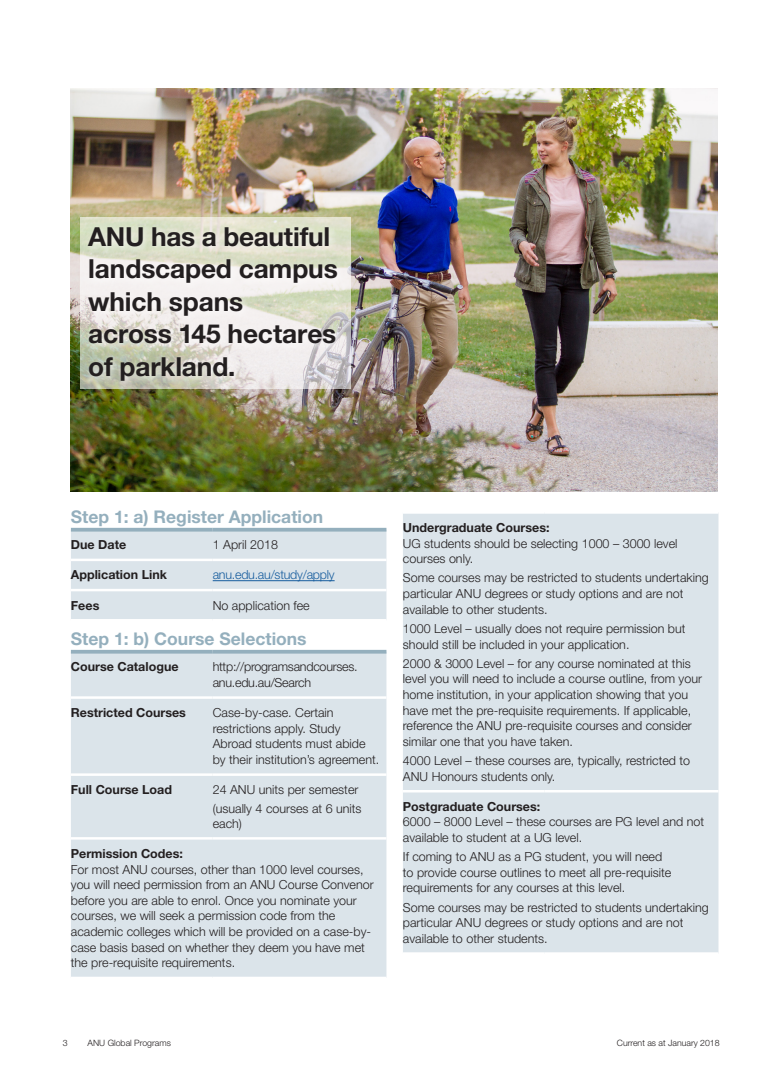
<style>
.page{position:relative;width:780px;height:1088px;background:#fff}
.page>*{position:absolute;margin:0;border:0;box-sizing:border-box;transform-origin:0 0}
.Quote_Text_-_large{font:700 26.25px/32.5px "Helvetica Neue LT Std";letter-spacing:-.005em;color:#231f20}
.Sub_Heading_2{font:700 17.5px "Helvetica Neue LT Std";color:#94afbd}
.Body_Copy_10pt{font:700 17.5px "Helvetica Neue LT Std";color:#94afbd}
.Body_Copy_10pt-2{font:300 12.5px/15.6px "Helvetica Neue LT Std";color:#231f20}
.Body_Copy_10pt-3{font:700 12.5px "Helvetica Neue LT Std";color:#231f20}
.Body_Copy_10pt-4{font:300 12.5px/15.6px "Helvetica Neue LT Std";letter-spacing:-.02em;color:#231f20}
.Body_Copy_10pt-5{font:300 12.5px "Helvetica Neue LT Std";letter-spacing:-.02em;color:#175d9e}
.Description_text_-_L{font:300 8.75px "Helvetica Neue LT Std";color:#231f20}
.s1{font-weight:700}
</style>
<div class="page">
<img style="left:71px;top:89px;width:646px;height:402px">
<div style="left:403px;top:514px;width:315px;height:438px;background:#dbe4ea"></div>
<hr style="left:403px;top:790px;width:141px;height:2px;background:#fff">
<hr style="left:544px;top:790px;width:174px;height:2px;background:#fff">
<svg style="left:80px;top:217px;width:270px;height:172px;background:#dbdbcc"></svg>
<div style="left:71px;top:531px;width:315px;height:88px;background:#dbe4ea"></div>
<hr style="left:71px;top:528px;width:142px;height:3px;background:#94afbd">
<hr style="left:213px;top:528px;width:173px;height:3px;background:#94afbd">
<hr style="left:71px;top:559px;width:142px;height:2px;background:#fff">
<hr style="left:213px;top:559px;width:173px;height:2px;background:#fff">
<hr style="left:71px;top:589px;width:142px;height:2px;background:#fff">
<hr style="left:213px;top:589px;width:173px;height:2px;background:#fff">
<hr style="left:213px;top:580px;width:121px;height:1px;background:#175d9e">
<div style="left:71px;top:653px;width:315px;height:324px;background:#dbe4ea"></div>
<hr style="left:71px;top:650px;width:142px;height:3px;background:#94afbd">
<hr style="left:213px;top:650px;width:173px;height:3px;background:#94afbd">
<hr style="left:71px;top:696px;width:142px;height:3px;background:#fff">
<hr style="left:213px;top:696px;width:173px;height:3px;background:#fff">
<hr style="left:71px;top:773px;width:142px;height:3px;background:#fff">
<hr style="left:213px;top:773px;width:173px;height:3px;background:#fff">
<hr style="left:71px;top:837px;width:142px;height:2px;background:#fff">
<hr style="left:213px;top:837px;width:173px;height:2px;background:#fff">
<div style="left:85px;top:222px;width:261px;height:168px;background:#fff;opacity:.75"></div>
<p class="Quote_Text_-_large" style="left:88px;top:219px;width:251px">ANU has a beautiful landscaped campus which spans<br>across 145 hectares of parkland.</p>
<p class="Sub_Heading_2" style="left:71px;top:506px;width:254px">Step 1: a) Register Application</p>
<p class="Body_Copy_10pt-3" style="left:71px;top:537px;width:57px">Due Date</p>
<p class="Body_Copy_10pt-2" style="left:213px;top:537px;width:67px">1 April 2018</p>
<p class="Body_Copy_10pt-3" style="left:71px;top:567px;width:98px">Application Link</p>
<p class="Body_Copy_10pt-5" style="left:213px;top:567px;width:123px">anu.edu.au/study/apply</p>
<p class="Body_Copy_10pt-3" style="left:71px;top:597px;width:30px">Fees</p>
<p class="Body_Copy_10pt-2" style="left:213px;top:597px;width:99px">No application fee</p>
<p class="Body_Copy_10pt" style="left:71px;top:628px;width:237px">Step 1: b) Course Selections</p>
<p class="Body_Copy_10pt-3" style="left:71px;top:659px;width:109px">Course Catalogue</p>
<p class="Body_Copy_10pt-4" style="left:213px;top:659px;width:146px">http://programsandcourses. anu.edu.au/Search</p>
<p class="Body_Copy_10pt-3" style="left:71px;top:705px;width:117px">Restricted Courses</p>
<p class="Body_Copy_10pt-2" style="left:213px;top:704px;width:168px">Case-by-case. Certain restrictions apply. Study<br>Abroad students must abide by their institution’s agreement.</p>
<p class="Body_Copy_10pt-3" style="left:71px;top:782px;width:103px">Full Course Load</p>
<p class="Body_Copy_10pt-2" style="left:213px;top:782px;width:147px">24 ANU units per semester</p>
<p class="Body_Copy_10pt-2" style="left:213px;top:800px;width:150px;line-height:15px">(usually 4 courses at 6 units each)</p>
<p class="Body_Copy_10pt-2" style="left:71px;top:845px;width:304px"><span class="s1">Permission Codes:<br></span>For most ANU courses, other than 1000 level courses, you will need permission from an ANU Course Convenor before you are able to enrol. Once you nominate your courses, we will seek a permission code from the academic colleges which will be provided on a case-by&shy;case basis based on whether they deem you have met the pre-requisite requirements.</p>
<p class="Body_Copy_10pt-2" style="left:403px;top:519px;width:276px"><span class="s1">Undergraduate Courses:<br></span>UG students should be selecting 1000 – 3000 level courses only.</p>
<p class="Body_Copy_10pt-2" style="left:403px;top:570px;width:307px">Some courses may be restricted to students undertaking particular ANU degrees or study options and are not available to other students.</p>
<p class="Body_Copy_10pt-2" style="left:403px;top:620px;width:284px">1000 Level – usually does not require permission but should still be included in your application.</p>
<p class="Body_Copy_10pt-2" style="left:403px;top:655px;width:300px">2000 &amp; 3000 Level – for any course nominated at this level you will need to include a course outline, from your home institution, in your application showing that you have met the pre-requisite requirements. If applicable, reference the ANU pre-requisite courses and consider similar one that you have taken.</p>
<p class="Body_Copy_10pt-2" style="left:403px;top:752px;width:289px">4000 Level – these courses are, typically, restricted to<br>ANU Honours students only.</p>
<p class="Body_Copy_10pt-2" style="left:403px;top:798px;width:303px"><span class="s1">Postgraduate Courses:<br></span>6000 – 8000 Level – these courses are PG level and not available to student at a UG level.</p>
<p class="Body_Copy_10pt-2" style="left:403px;top:849px;width:270px">If coming to ANU as a PG student, you will need to provide course outlines to meet all pre-requisite requirements for any courses at this level.</p>
<p class="Body_Copy_10pt-2" style="left:403px;top:899px;width:307px">Some courses may be restricted to students undertaking particular ANU degrees or study options and are not available to other students.</p>
<p class="Description_text_-_L" style="left:63px;top:1037px;width:6px">3</p>
<p class="Description_text_-_L" style="left:88px;top:1037px;width:85px">ANU Global Programs</p>
<p class="Description_text_-_L" style="left:617px;top:1037px;width:104px">Current as at January 2018</p>
</div>
